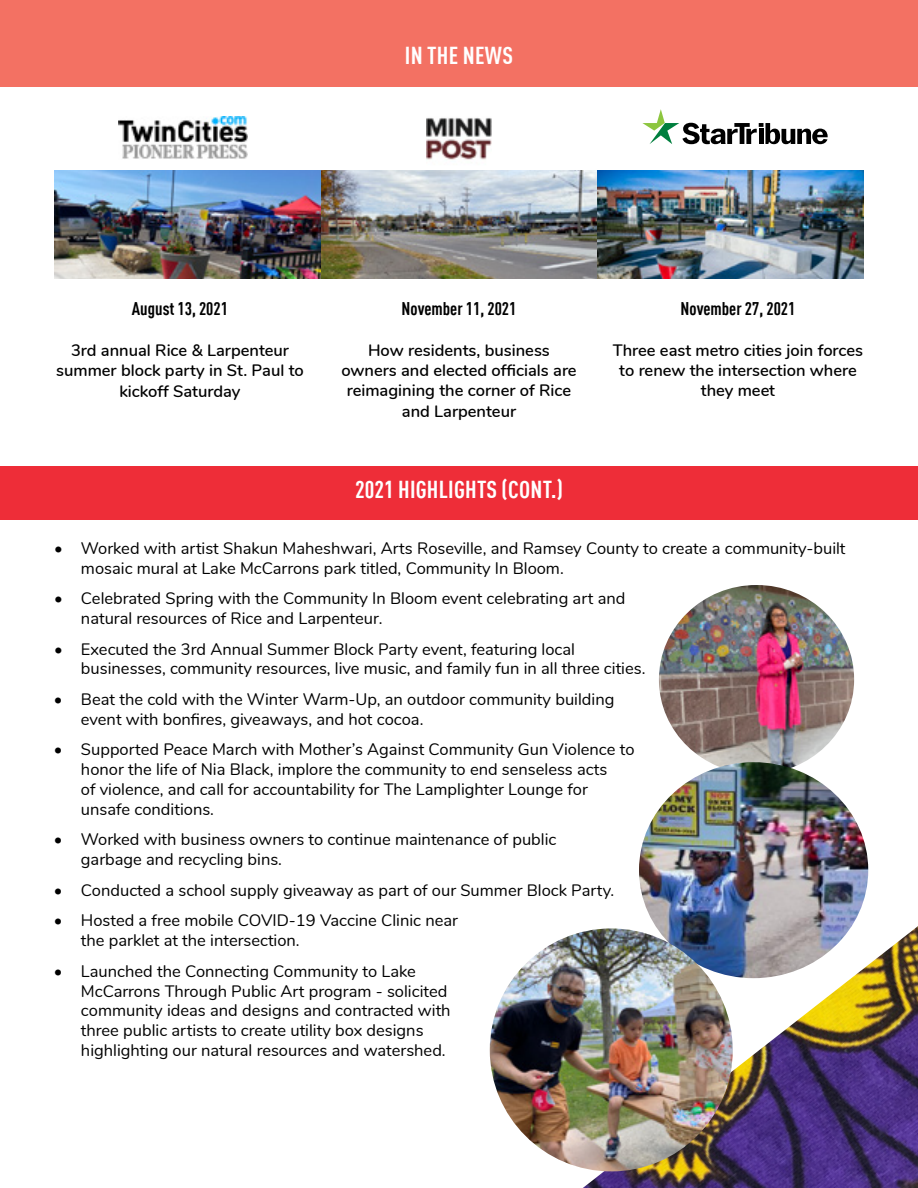
<style>
.page{position:relative;width:918px;height:1188px;background:#fff}
.page>*{position:absolute;margin:0;border:0;box-sizing:border-box;transform-origin:0 0}
.t1{font:700 condensed 24px "DINOT";letter-spacing:.01em;color:#fff}
.t2{font:700 condensed 18px "DINOT";color:#000}
.t3{font:16.5px/19.8px "Nunito";color:#000}
.t4{font:600 16.5px/19.8px "Nunito";color:#000;text-align:center}
</style>
<div class="page">
<img style="left:583px;top:926px;width:335px;height:262px">
<img style="left:659px;top:585px;width:195px;height:177px">
<img style="left:639px;top:762px;width:229px;height:216px">
<div style="left:0;top:466px;width:918px;height:54px;background:#ee2d38"></div>
<div style="left:0;top:0;width:918px;height:86px;background:#f37163"></div>
<img style="left:427px;top:118px;width:64px;height:53px">
<img style="left:119px;top:117px;width:128px;height:42px">
<svg style="left:642px;top:109px;width:186px;height:35px"></svg>
<hr style="left:759px;top:129px;width:4px;height:15px;background:#000">
<img style="left:54px;top:171px;width:810px;height:108px">
<img style="left:490px;top:928px;width:243px;height:243px;border-radius:121px">
<h1 class="t1" style="left:405px;top:38px;width:110px">IN THE NEWS</h1>
<p class="t2" style="left:132px;top:295px;width:98px">August 13, 2021</p>
<p class="t4" style="left:56px;top:339px;width:249px">3rd annual Rice &amp; Larpenteur summer block party in St. Paul to</p>
<p class="t4" style="left:119px;top:381px;width:123px">kickoff Saturday</p>
<p class="t2" style="left:402px;top:295px;width:116px">November 11, 2021</p>
<p class="t4" style="left:341px;top:339px;width:237px">How residents, business owners and elected officials are reimagining the corner of Rice</p>
<p class="t4" style="left:402px;top:401px;width:116px">and Larpenteur</p>
<h1 class="t1" style="left:355px;top:472px;width:209px">2021 HIGHLIGHTS (CONT.)</h1>
<p class="t2" style="left:681px;top:295px;width:116px">November 27, 2021</p>
<p class="t4" style="left:613px;top:339px;width:252px">Three east metro cities join forces to renew the intersection where they meet</p>
<p class="t3" style="left:81px;top:537px;width:766px;text-indent:-27px">• Worked with artist Shakun Maheshwari, Arts Roseville, and Ramsey County to create a community-built mosaic mural at Lake McCarrons park titled, Community In Bloom.</p>
<p class="t3" style="left:81px;top:588px;width:546px;text-indent:-27px">• Celebrated Spring with the Community In Bloom event celebrating art and natural resources of Rice and Larpenteur.</p>
<p class="t3" style="left:81px;top:638px;width:566px;text-indent:-27px">• Executed the 3rd Annual Summer Block Party event, featuring local businesses, community resources, live music, and family fun in all three cities.</p>
<p class="t3" style="left:81px;top:688px;width:535px;text-indent:-27px">• Beat the cold with the Winter Warm-Up, an outdoor community building event with bonfires, giveaways, and hot cocoa.</p>
<p class="t3" style="left:81px;top:739px;width:555px;text-indent:-27px">• Supported Peace March with Mother’s Against Community Gun Violence to honor the life of Nia Black, implore the community to end senseless acts<br>of violence, and call for accountability for The Lamplighter Lounge for unsafe conditions.</p>
<p class="t3" style="left:81px;top:829px;width:477px;text-indent:-27px">• Worked with business owners to continue maintenance of public garbage and recycling bins.</p>
<p class="t3" style="left:54px;top:879px;width:562px">• Conducted a school supply giveaway as part of our Summer Block Party.</p>
<p class="t3" style="left:81px;top:910px;width:379px;text-indent:-27px">• Hosted a free mobile COVID-19 Vaccine Clinic near the parklet at the intersection.</p>
<p class="t3" style="left:81px;top:960px;width:371px;text-indent:-27px">• Launched the Connecting Community to Lake McCarrons Through Public Art program - solicited community ideas and designs and contracted with three public artists to create utility box designs highlighting our natural resources and watershed.</p>
</div>
